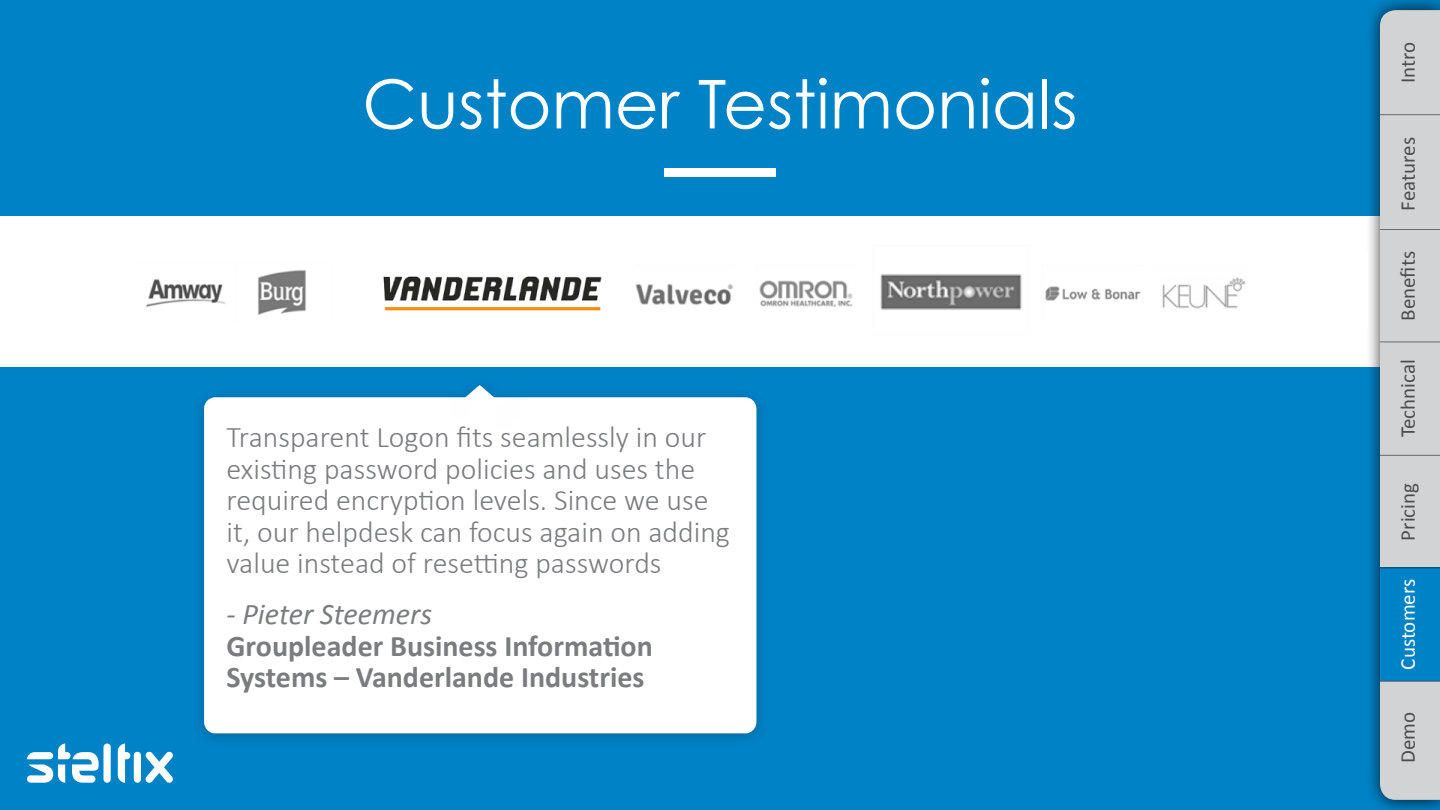
<style>
.page{position:relative;width:1440px;height:810px;background:#0082c6}
.page>*{position:absolute;margin:0;border:0;box-sizing:border-box;transform-origin:0 0}
.t1{font:67.5px "Century Gothic Pro";color:#fff}
.t2{font:300 30px/31.5px "Calibri";color:#7b7c7f}
.t3{font:700 30px/31.5px "Calibri";color:#7b7c7f}
.t4{font:italic 30px "Calibri";color:#7b7c7f}
.t5{font:21px "Calibri";color:#4d4d4f}
.t6{font:21px "Calibri";color:#fff}
</style>
<div class="page">
<div style="left:0;top:216px;width:1440px;height:151px;background:#fff"></div>
<div style="left:664px;top:168px;width:112px;height:9px;background:#fff"></div>
<div style="left:1365px;top:0;width:75px;height:810px;background:#000;opacity:.8"></div>
<div style="left:1380px;top:10px;width:60px;height:790px;background:#d1d3d4"></div>
<div style="left:1380px;top:568px;width:60px;height:113px;background:#0082c6"></div>
<hr style="left:1380px;top:229px;width:60px;height:1px;background:#000">
<hr style="left:1380px;top:114px;width:60px;height:1px;background:#000">
<hr style="left:1380px;top:342px;width:60px;height:1px;background:#000">
<hr style="left:1380px;top:455px;width:60px;height:1px;background:#000">
<hr style="left:1380px;top:567px;width:60px;height:1px;background:#000">
<hr style="left:1380px;top:681px;width:60px;height:1px;background:#000">
<svg style="left:27px;top:744px;width:146px;height:39px"></svg>
<img style="left:383px;top:218px;width:985px;height:147px">
<img style="left:200px;top:384px;width:561px;height:356px">
<div style="left:1252px;top:252px;width:116px;height:75px;background:#fff"></div>
<img style="left:145px;top:270px;width:161px;height:45px">
<h1 class="t1" style="left:362px;top:63px;width:717px">Customer Testimonials</h1>
<p class="t2" style="left:226px;top:421px;width:505px">Transparent Logon fits seamlessly in our existing password policies and uses the required encryption levels. Since we use it, our helpdesk can focus again on adding value instead of resetting passwords</p>
<p class="t4" style="left:226px;top:593px;width:207px">- Pieter Steemers</p>
<p class="t3" style="left:226px;top:629px;width:428px">Groupleader Business Information<br>Systems – Vanderlande Industries</p>
<p class="t5" style="left:1393px;top:83px;width:43px;rotate:-90deg">Intro</p>
<p class="t5" style="left:1393px;top:211px;width:75px;rotate:-90deg">Features</p>
<p class="t5" style="left:1393px;top:321px;width:71px;rotate:-90deg">Benefits</p>
<p class="t5" style="left:1393px;top:437px;width:80px;rotate:-90deg">Technical</p>
<p class="t5" style="left:1393px;top:541px;width:59px;rotate:-90deg">Pricing</p>
<p class="t6" style="left:1393px;top:670px;width:92px;rotate:-90deg">Customers</p>
<p class="t5" style="left:1393px;top:763px;width:53px;rotate:-90deg">Demo</p>
</div>
